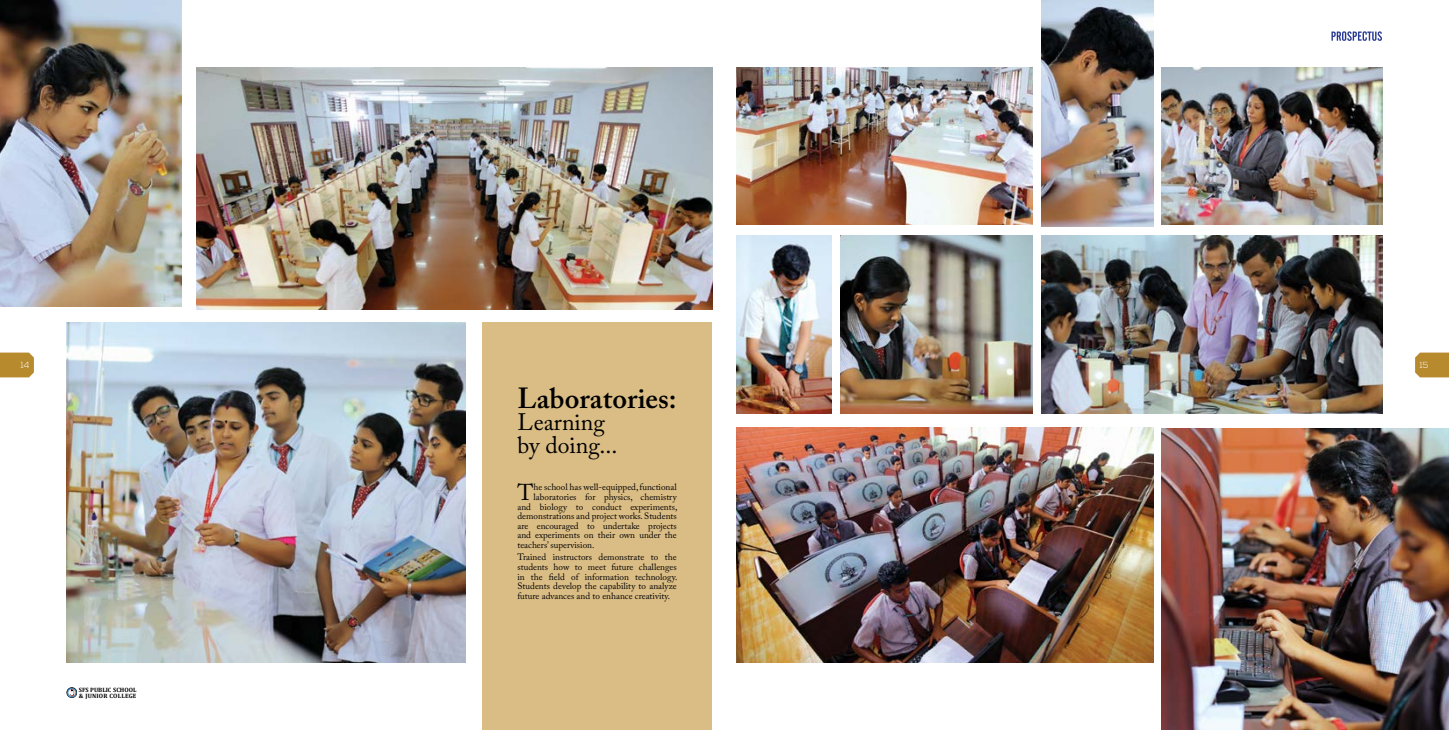
<style>
.page{position:relative;width:1449px;height:730px;background:#fff}
.page>*{position:absolute;margin:0;border:0;box-sizing:border-box;transform-origin:0 0}
.t1{font:600 28.88px "Adobe Caslon Pro";color:#000}
.t2{font:23.62px/22.6px "Adobe Caslon Pro";color:#000}
.t3{font:22.75px "Adobe Caslon Pro";color:#000}
.t4{font:9.19px/9.6px "Adobe Caslon Pro";color:#000;text-align:justify}
.t5{font:300 8.75px "Nexa";color:#fff}
.t6{font:700 6.21px/5.8px "Cambria";color:#000}
</style>
<div class="page">
<img style="left:736px;top:67px;width:297px;height:158px">
<div style="left:482px;top:322px;width:230px;height:407px;background:#dabc85"></div>
<img style="left:197px;top:67px;width:515px;height:242px">
<img style="left:67px;top:322px;width:399px;height:340px">
<img style="left:0;top:0;width:182px;height:306px">
<img style="left:1161px;top:67px;width:221px;height:158px">
<img style="left:1041px;top:0;width:112px;height:226px">
<img style="left:1041px;top:235px;width:341px;height:178px">
<img style="left:736px;top:427px;width:417px;height:235px">
<img style="left:1161px;top:428px;width:288px;height:301px">
<img style="left:840px;top:235px;width:193px;height:178px">
<img style="left:736px;top:235px;width:95px;height:178px">
<svg style="left:0;top:352px;width:34px;height:25px"></svg>
<svg style="left:1415px;top:352px;width:34px;height:25px"></svg>
<svg style="left:67px;top:687px;width:10px;height:10px"></svg>
<svg style="left:1331px;top:31px;width:51px;height:10px"></svg>
<p class="t5" style="left:21px;top:360px;width:10px">14</p>
<p class="t5" style="left:1419px;top:360px;width:10px">15</p>
<p class="t6" style="left:79px;top:686px;width:59px">SFS PUBLIC SCHOOL &amp; JUNIOR COLLEGE</p>
<h1 class="t1" style="left:517px;top:381px;width:160px">Laboratories:</h1>
<h2 class="t2" style="left:517px;top:411px;width:102px">Learning by doing...</h2>
<h3 class="t3" style="left:517px;top:478px;width:17px">T</h3>
<p class="t4" style="left:533px;top:482px;width:145px">he school has well-equipped, functional</p>
<p class="t4" style="left:533px;top:491px;width:145px">laboratories for physics, chemistry</p>
<p class="t4" style="left:517px;top:501px;width:161px">and biology to conduct experiments,</p>
<p class="t4" style="left:517px;top:511px;width:161px">demonstrations and project works. Students</p>
<p class="t4" style="left:517px;top:520px;width:161px">are encouraged to undertake projects</p>
<p class="t4" style="left:517px;top:530px;width:161px">and experiments on their own under the</p>
<p class="t4" style="left:517px;top:540px;width:78px">teachers’ supervision.</p>
<p class="t4" style="left:517px;top:552px;width:161px">Trained instructors demonstrate to the students how to meet future challenges in the field of information technology.<br>Students develop the capability to analyze future advances and to enhance creativity.</p>
</div>
